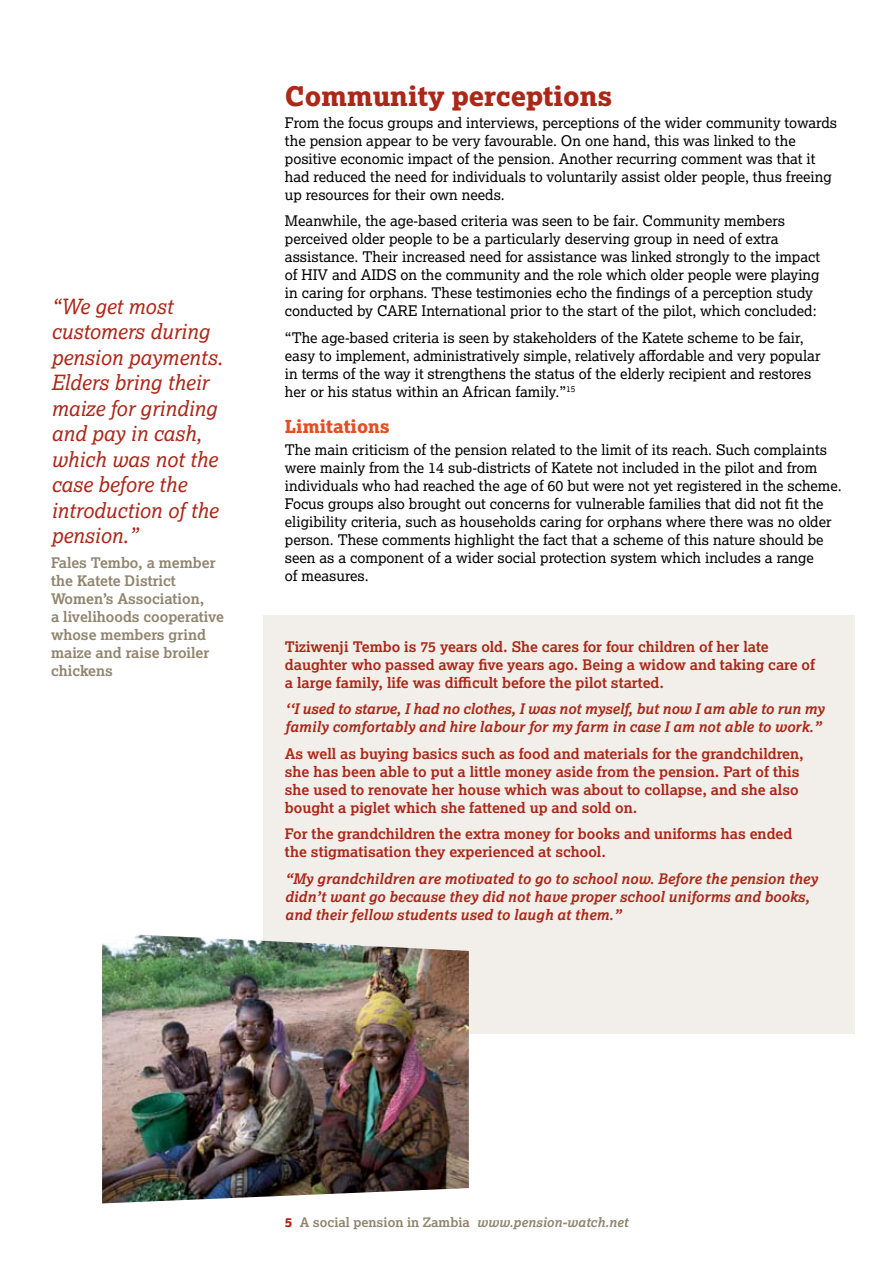
<style>
.page{position:relative;width:893px;height:1263px;background:#fff}
.page>*{position:absolute;margin:0;border:0;box-sizing:border-box;transform-origin:0 0}
.t1{font:27px "Lexia X Bold";color:#ab2718}
.t2{font:italic 21px/25.5px "Lexia";color:#ab2718}
.t3{font:18px "Lexia X Bold";color:#e34e26}
.t4{font:14.7px/18px "Lexia";color:#000}
.t5{font:700 14.7px/18px "Lexia";color:#ab2718}
.t6{font:italic 700 14.7px/18px "Lexia";color:#ab2718}
.t7{font:700 14.7px/18px "Lexia";color:#91856f}
.t8{font:700 13.2px "Lexia";color:#91856f}
.s1{font-family:"Lexia X Bold";font-weight:400;color:#ab2718}
.s2{font-style:italic}
</style>
<div class="page">
<div style="left:264px;top:615px;width:591px;height:418px;background:#f2efea"></div>
<img style="left:102px;top:933px;width:367px;height:270px">
<h2 class="t2" style="left:51px;top:293px;width:173px">“We get most customers during pension payments.<br>Elders bring their maize for grinding and pay in cash, which was not the case before the introduction of the pension.”</h2>
<p class="t7" style="left:51px;top:553px;width:174px">Fales Tembo, a member the Katete District<br>Women’s Association,<br>a livelihoods cooperative whose members grind maize and raise broiler chickens</p>
<h1 class="t1" style="left:285px;top:78px;width:329px">Community perceptions</h1>
<p class="t4" style="left:285px;top:113px;width:554px">From the focus groups and interviews, perceptions of the wider community towards the pension appear to be very favourable. On one hand, this was linked to the positive economic impact of the pension. Another recurring comment was that it had reduced the need for individuals to voluntarily assist older people, thus freeing up resources for their own needs.</p>
<p class="t4" style="left:285px;top:212px;width:537px">Meanwhile, the age-based criteria was seen to be fair. Community members perceived older people to be a particularly deserving group in need of extra assistance. Their increased need for assistance was linked strongly to the impact of HIV and AIDS on the community and the role which older people were playing in caring for orphans. These testimonies echo the findings of a perception study conducted by CARE International prior to the start of the pilot, which concluded:</p>
<p class="t4" style="left:285px;top:328px;width:537px">“The age-based criteria is seen by stakeholders of the Katete scheme to be fair, easy to implement, administratively simple, relatively affordable and very popular in terms of the way it strengthens the status of the elderly recipient and restores her or his status within an African family.”<sup>15</sup></p>
<p class="t3" style="left:285px;top:414px;width:106px">Limitations</p>
<p class="t4" style="left:285px;top:440px;width:558px">The main criticism of the pension related to the limit of its reach. Such complaints were mainly from the 14 sub-districts of Katete not included in the pilot and from individuals who had reached the age of 60 but were not yet registered in the scheme.<br>Focus groups also brought out concerns for vulnerable families that did not fit the eligibility criteria, such as households caring for orphans where there was no older person. These comments highlight the fact that a scheme of this nature should be seen as a component of a wider social protection system which includes a range<br>of measures.</p>
<p class="t5" style="left:285px;top:637px;width:532px">Tiziwenji Tembo is 75 years old. She cares for four children of her late daughter who passed away five years ago. Being a widow and taking care of a large family, life was difficult before the pilot started.</p>
<p class="t6" style="left:285px;top:700px;width:541px">‘‘I used to starve, I had no clothes, I was not myself, but now I am able to run my family comfortably and hire labour for my farm in case I am not able to work.”</p>
<p class="t5" style="left:285px;top:744px;width:520px">As well as buying basics such as food and materials for the grandchildren, she has been able to put a little money aside from the pension. Part of this she used to renovate her house which was about to collapse, and she also bought a piglet which she fattened up and sold on.</p>
<p class="t5" style="left:285px;top:825px;width:509px">For the grandchildren the extra money for books and uniforms has ended the stigmatisation they experienced at school.</p>
<p class="t6" style="left:285px;top:869px;width:534px">“My grandchildren are motivated to go to school now. Before the pension they didn’t want go because they did not have proper school uniforms and books, and their fellow students used to laugh at them.”</p>
<p class="t8" style="left:285px;top:1214px;width:345px"><span class="s1">5</span> A social pension in Zambia <span class="s2">www.pension-watch.net</span></p>
</div>
